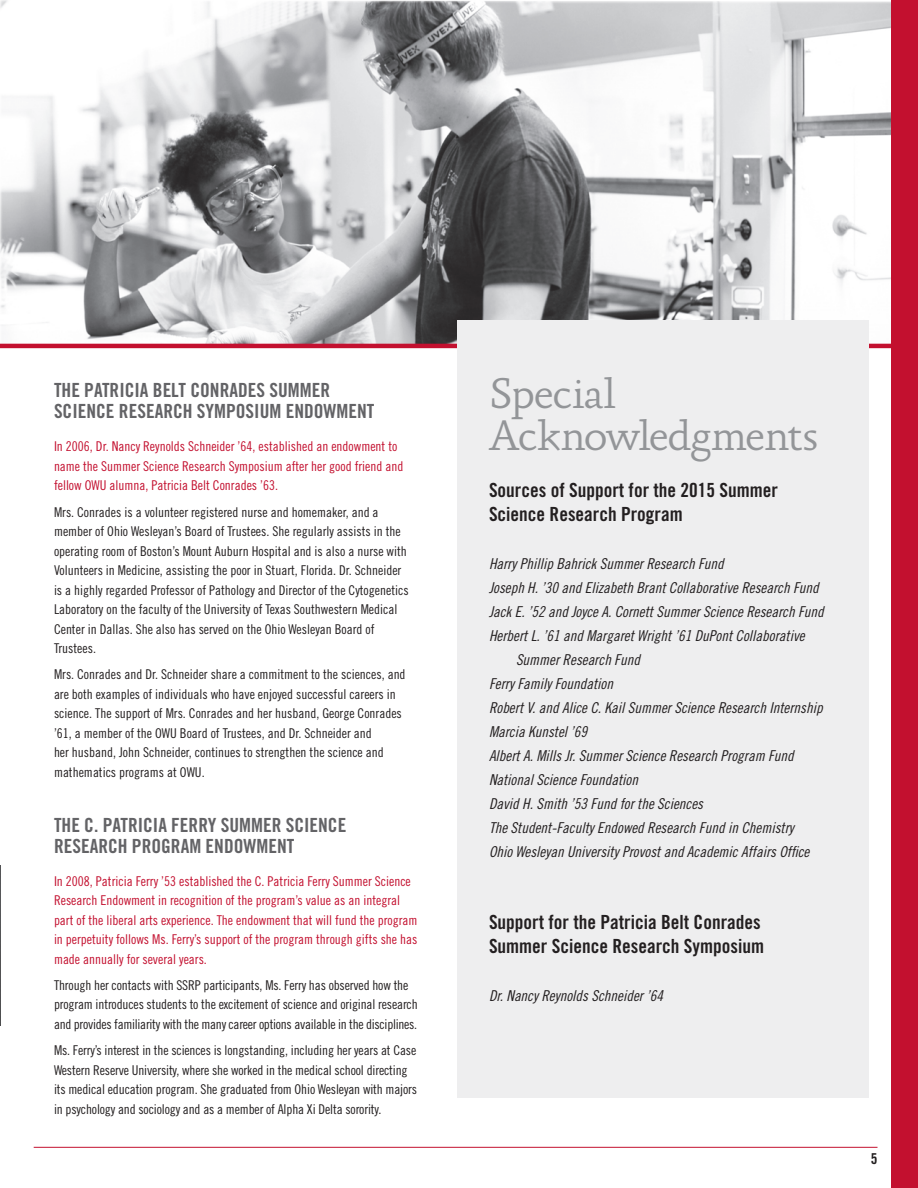
<style>
.page{position:relative;width:918px;height:1188px;background:#fff}
.page>*{position:absolute;margin:0;border:0;box-sizing:border-box;transform-origin:0 0}
.t1{font:300 43.5px/42px "Absara OT";letter-spacing:-.035em;color:#939598}
.t2{font:19.5px/21px "Trade Gothic LT Std Bd Cn 20";color:#636366}
.t3{font:19.5px/24px "Trade Gothic LT Std Bd Cn 20";color:#231f20}
.t4{font:15px "Trade Gothic LT Std Cn 18 Obl";color:#231f20}
.t5{font:15px "Trade Gothic LT Std Bd Cn 20";color:#231f20}
.t6{font:13.5px/19.5px "Trade Gothic LT Std Cn 18";color:#231f20}
.t7{font:13.5px/19.5px "Trade Gothic LT Std Cn 18";color:#c3102f}
</style>
<div class="page">
<img style="left:0;top:0;width:891px;height:344px">
<hr style="left:0;top:344px;width:918px;height:4px;background:#c3102f">
<hr style="left:34px;top:1147px;width:844px;height:1px;background:#c3102f">
<div style="left:458px;top:320px;width:411px;height:778px;background:#eeeeef"></div>
<img style="left:0;top:865px;width:1px;height:161px">
<div style="left:891px;top:0;width:27px;height:1188px;background:#c3102f"></div>
<h2 class="t2" style="left:54px;top:380px;width:322px">THE PATRICIA BELT CONRADES SUMMER<br>SCIENCE RESEARCH SYMPOSIUM ENDOWMENT</h2>
<p class="t7" style="left:54px;top:437px;width:351px">In 2006, Dr. Nancy Reynolds Schneider ’64, established an endowment to name the Summer Science Research Symposium after her good friend and fellow OWU alumna, Patricia Belt Conrades ’63.</p>
<p class="t6" style="left:54px;top:502px;width:356px">Mrs. Conrades is a volunteer registered nurse and homemaker, and a member of Ohio Wesleyan’s Board of Trustees. She regularly assists in the operating room of Boston’s Mount Auburn Hospital and is also a nurse with Volunteers in Medicine, assisting the poor in Stuart, Florida. Dr. Schneider is a highly regarded Professor of Pathology and Director of the Cytogenetics Laboratory on the faculty of the University of Texas Southwestern Medical Center in Dallas. She also has served on the Ohio Wesleyan Board of Trustees.</p>
<p class="t6" style="left:54px;top:665px;width:353px">Mrs. Conrades and Dr. Schneider share a commitment to the sciences, and are both examples of individuals who have enjoyed successful careers in science. The support of Mrs. Conrades and her husband, George Conrades ’61, a member of the OWU Board of Trustees, and Dr. Schneider and<br>her husband, John Schneider, continues to strengthen the science and mathematics programs at OWU.</p>
<h2 class="t2" style="left:54px;top:814px;width:294px">THE C. PATRICIA FERRY SUMMER SCIENCE<br>RESEARCH PROGRAM ENDOWMENT</h2>
<p class="t7" style="left:54px;top:871px;width:365px">In 2008, Patricia Ferry ’53 established the C. Patricia Ferry Summer Science Research Endowment in recognition of the program’s value as an integral part of the liberal arts experience. The endowment that will fund the program in perpetuity follows Ms. Ferry’s support of the program through gifts she has made annually for several years.</p>
<p class="t6" style="left:54px;top:975px;width:365px">Through her contacts with SSRP participants, Ms. Ferry has observed how the program introduces students to the excitement of science and original research and provides familiarity with the many career options available in the disciplines.</p>
<p class="t6" style="left:54px;top:1040px;width:365px">Ms. Ferry’s interest in the sciences is longstanding, including her years at Case Western Reserve University, where she worked in the medical school directing its medical education program. She graduated from Ohio Wesleyan with majors in psychology and sociology and as a member of Alpha Xi Delta sorority.</p>
<h1 class="t1" style="left:489px;top:374px;width:331px">Special<br>Acknowledgments</h1>
<h2 class="t3" style="left:489px;top:477px;width:291px">Sources of Support for the 2015 Summer<br>Science Research Program</h2>
<p class="t4" style="left:489px;top:554px;width:236px">Harry Phillip Bahrick Summer Research Fund</p>
<p class="t4" style="left:489px;top:578px;width:331px">Joseph H. ’30 and Elizabeth Brant Collaborative Research Fund</p>
<p class="t4" style="left:489px;top:602px;width:336px">Jack E. ’52 and Joyce A. Cornett Summer Science Research Fund</p>
<p class="t4" style="left:489px;top:626px;width:317px">Herbert L. ’61 and Margaret Wright ’61 DuPont Collaborative</p>
<p class="t4" style="left:516px;top:650px;width:126px">Summer Research Fund</p>
<p class="t4" style="left:489px;top:674px;width:126px">Ferry Family Foundation</p>
<p class="t4" style="left:489px;top:698px;width:335px">Robert V. and Alice C. Kail Summer Science Research Internship</p>
<p class="t4" style="left:489px;top:722px;width:100px">Marcia Kunstel ’69</p>
<p class="t4" style="left:489px;top:746px;width:306px">Albert A. Mills Jr. Summer Science Research Program Fund</p>
<p class="t4" style="left:489px;top:770px;width:151px">National Science Foundation</p>
<p class="t4" style="left:489px;top:794px;width:216px">David H. Smith ’53 Fund for the Sciences</p>
<p class="t4" style="left:489px;top:818px;width:306px">The Student-Faculty Endowed Research Fund in Chemistry</p>
<p class="t4" style="left:489px;top:842px;width:322px">Ohio Wesleyan University Provost and Academic Affairs Office</p>
<h2 class="t3" style="left:489px;top:909px;width:277px">Support for the Patricia Belt Conrades<br>Summer Science Research Symposium</h2>
<p class="t4" style="left:489px;top:986px;width:176px">Dr. Nancy Reynolds Schneider ’64</p>
<p class="t5" style="left:871px;top:1149px;width:8px">5</p>
</div>
